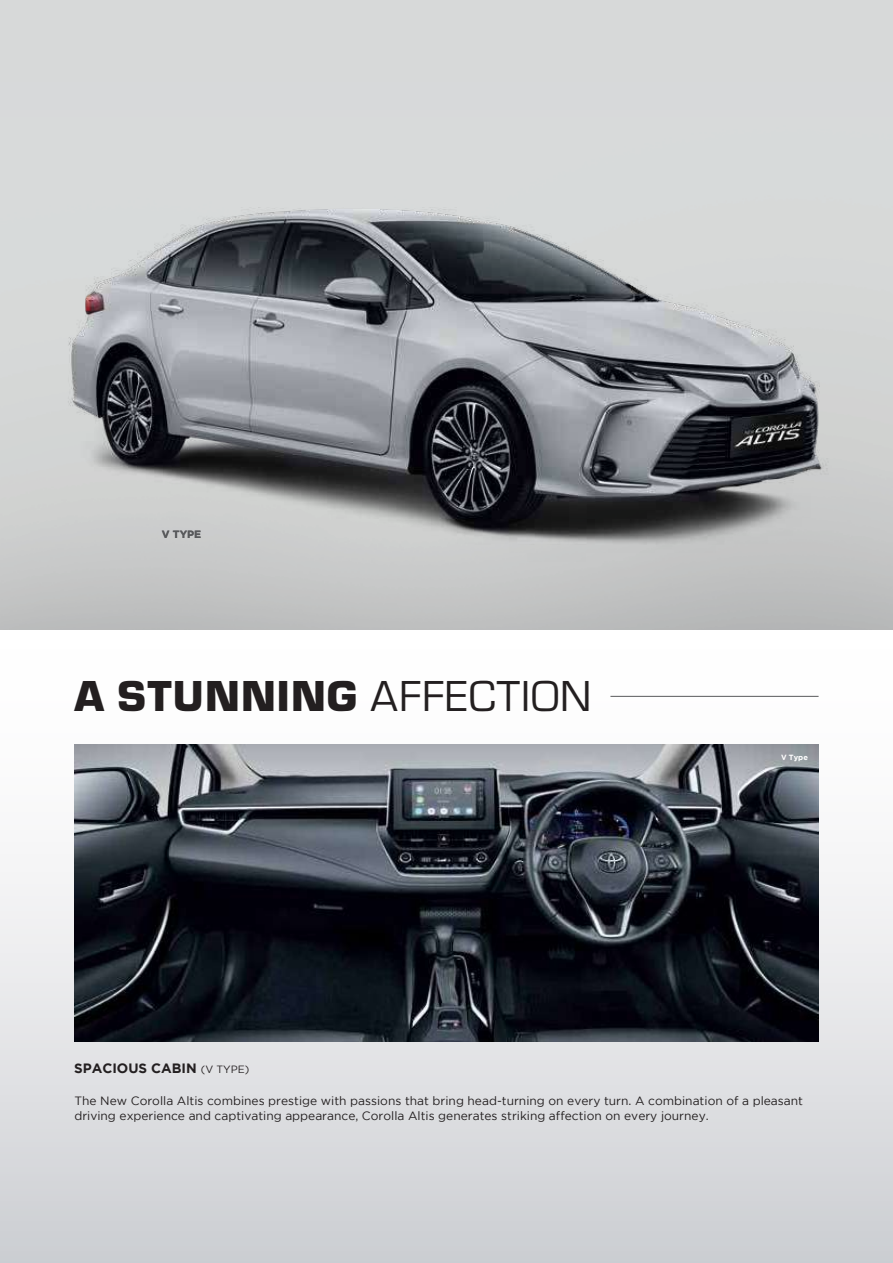
<style>
.page{position:relative;width:893px;height:1263px;background:#fff}
.page>*{position:absolute;margin:0;border:0;box-sizing:border-box;transform-origin:0 0}
.t1{font:900 45px "Eurostile EF";letter-spacing:.025em;color:#231f20}
.t2{font:700 13.5px "Gotham";color:#231f20}
.t3{font:12px/15px "Gotham";color:#231f20}
.t4{font:700 10.5px "Gotham";color:#595a5c}
.t5{font:700 7.5px "Gotham";color:#fff}
.s1{font-weight:400}
.s2{font-weight:400;font-size:10.5px}
</style>
<div class="page">
<svg style="left:0;top:695px;width:893px;height:568px"></svg>
<img style="left:74px;top:744px;width:745px;height:298px">
<img style="left:0;top:156px;width:893px;height:467px">
<hr style="left:610px;top:696px;width:209px;height:1px;background:#595a5c">
<p class="t4" style="left:162px;top:528px;width:41px">V TYPE</p>
<h1 class="t1" style="left:74px;top:672px;width:519px">A STUNNING <span class="s1">AFFECTION</span></h1>
<p class="t2" style="left:74px;top:1061px;width:177px">SPACIOUS CABIN <span class="s2">(V TYPE)</span></p>
<p class="t5" style="left:781px;top:753px;width:28px">V Type</p>
<p class="t3" style="left:74px;top:1093px;width:730px">The New Corolla Altis combines prestige with passions that bring head-turning on every turn. A combination of a pleasant driving experience and captivating appearance, Corolla Altis generates striking affection on every journey.</p>
</div>
